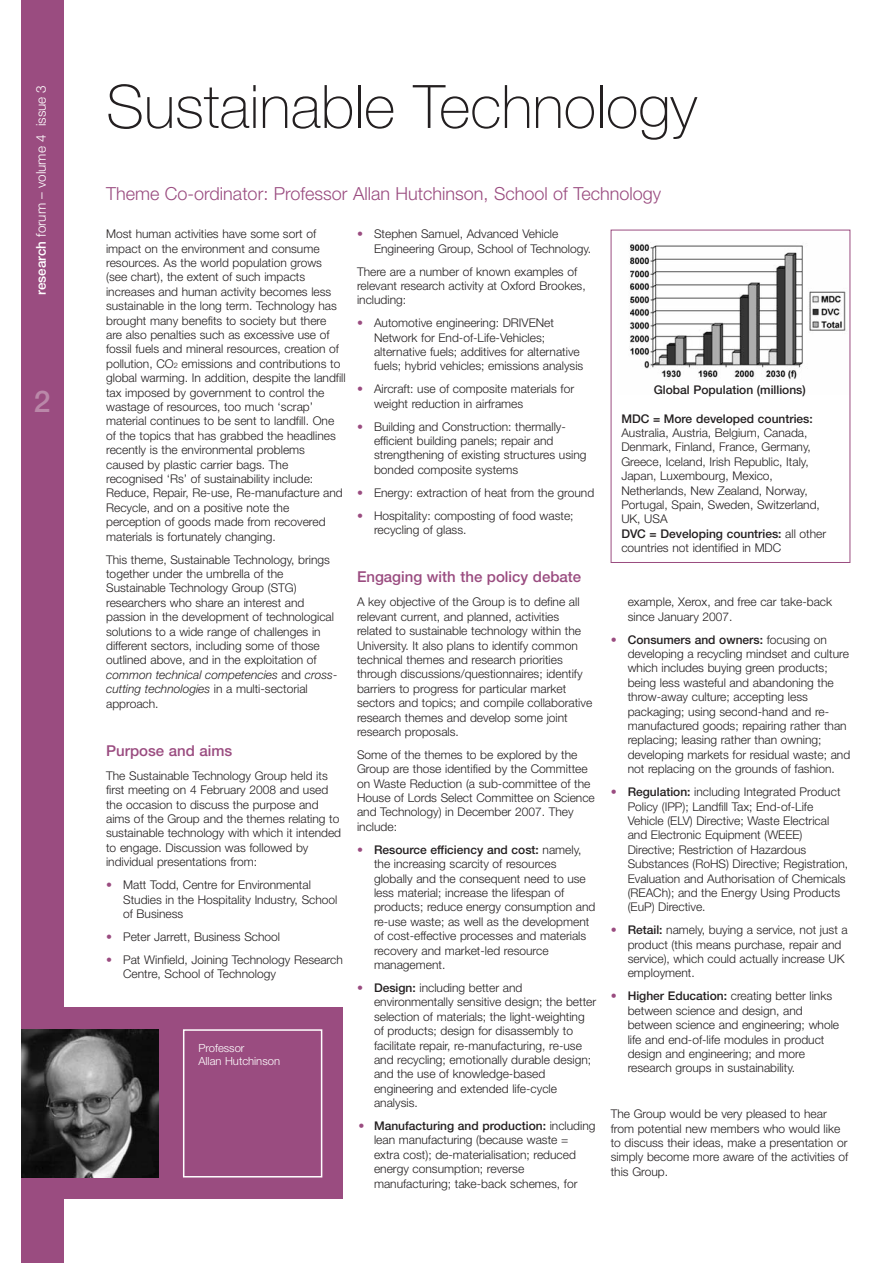
<style>
.page{position:relative;width:893px;height:1263px;background:#fff}
.page>*{position:absolute;margin:0;border:0;box-sizing:border-box;transform-origin:0 0}
.t1{font:100 60px "Helvetica Neue";color:#231f20}
.t2{font:500 30px "Helvetica Neue";color:#ba88a9}
.t3{font:300 18px "Helvetica Neue";color:#9a4c80}
.t4{font:500 15px "Helvetica Neue";color:#9a4c80}
.t5{font:300 13.5px "Helvetica Neue";color:#fff}
.t6{font:300 12px/14.4px "Helvetica Neue";color:#231f20}
.t7{font:500 12px "Helvetica Neue";color:#231f20}
.t8{font:300 11.25px/13.5px "Helvetica Neue";color:#fff}
.s1{font-weight:500}
.s2{font-size:7.5px}
.s3{font-style:italic}
.s4{color:#9a4c80}
</style>
<div class="page">
<div style="left:21px;top:0;width:43px;height:1263px;background:#9a4c80"></div>
<div style="left:24px;top:1008px;width:319px;height:191px;background:#9a4c80"></div>
<div style="left:183px;top:1029px;width:139px;height:149px;border:2px solid #fff"></div>
<img style="left:21px;top:1029px;width:138px;height:149px">
<img style="left:629px;top:242px;width:217px;height:138px">
<p class="t5" style="left:36px;top:295px;width:211px;rotate:-90deg"><span class="s1">research</span> forum – volume 4 issue 3</p>
<h2 class="t2" style="left:34px;top:390px;width:18px">2</h2>
<h1 class="t1" style="left:106px;top:85px;width:592px">Sustainable Technology</h1>
<h3 class="t3" style="left:106px;top:187px;width:556px">Theme Co-ordinator: Professor Allan Hutchinson, School of Technology</h3>
<p class="t6" style="left:106px;top:228px;width:241px">Most human activities have some sort of impact on the environment and consume resources. As the world population grows (see chart), the extent of such impacts increases and human activity becomes less sustainable in the long term. Technology has brought many benefits to society but there<br>are also penalties such as excessive use of fossil fuels and mineral resources, creation of pollution, CO<span class="s2">2</span> emissions and contributions to global warming. In addition, despite the landfill tax imposed by government to control the wastage of resources, too much ‘scrap’ material continues to be sent to landfill. One of the topics that has grabbed the headlines recently is the environmental problems caused by plastic carrier bags. The recognised ‘Rs’ of sustainability include:<br>Reduce, Repair, Re-use, Re-manufacture and Recycle, and on a positive note the perception of goods made from recovered materials is fortunately changing.</p>
<p class="t6" style="left:106px;top:553px;width:233px">This theme, Sustainable Technology, brings together under the umbrella of the Sustainable Technology Group (STG) researchers who share an interest and passion in the development of technological solutions to a wide range of challenges in different sectors, including some of those outlined above, and in the exploitation of <span class="s3">common technical competencies</span> and <span class="s3">cross&shy;cutting technologies</span> in a multi-sectorial approach.</p>
<p class="t4" style="left:106px;top:745px;width:128px">Purpose and aims</p>
<p class="t6" style="left:106px;top:770px;width:236px">The Sustainable Technology Group held its first meeting on 4 February 2008 and used the occasion to discuss the purpose and aims of the Group and the themes relating to sustainable technology with which it intended to engage. Discussion was followed by individual presentations from:</p>
<p class="t6" style="left:123px;top:879px;width:216px;text-indent:-17px"><span class="s4">•</span> Matt Todd, Centre for Environmental<br>Studies in the Hospitality Industry, School of Business</p>
<p class="t6" style="left:106px;top:931px;width:176px"><span class="s4">•</span> Peter Jarrett, Business School</p>
<p class="t6" style="left:123px;top:953px;width:221px;text-indent:-17px"><span class="s4">•</span> Pat Winfield, Joining Technology Research<br>Centre, School of Technology</p>
<p class="t8" style="left:198px;top:1042px;width:83px">Professor<br>Allan Hutchinson</p>
<p class="t6" style="left:374px;top:228px;width:219px;text-indent:-17px"><span class="s4">•</span> Stephen Samuel, Advanced Vehicle<br>Engineering Group, School of Technology.</p>
<p class="t6" style="left:357px;top:265px;width:230px">There are a number of known examples of relevant research activity at Oxford Brookes, including:</p>
<p class="t6" style="left:374px;top:317px;width:211px;text-indent:-17px"><span class="s4">•</span> Automotive engineering: DRIVENet Network for End-of-Life-Vehicles; alternative fuels; additives for alternative fuels; hybrid vehicles; emissions analysis</p>
<p class="t6" style="left:374px;top:383px;width:202px;text-indent:-17px"><span class="s4">•</span> Aircraft: use of composite materials for weight reduction in airframes</p>
<p class="t6" style="left:374px;top:420px;width:214px;text-indent:-17px"><span class="s4">•</span> Building and Construction: thermally&shy;efficient building panels; repair and strengthening of existing structures using bonded composite systems</p>
<p class="t6" style="left:357px;top:486px;width:239px"><span class="s4">•</span> Energy: extraction of heat from the ground</p>
<p class="t6" style="left:374px;top:509px;width:201px;text-indent:-17px"><span class="s4">•</span> Hospitality: composting of food waste; recycling of glass.</p>
<p class="t4" style="left:357px;top:571px;width:226px">Engaging with the policy debate</p>
<p class="t6" style="left:357px;top:596px;width:237px">A key objective of the Group is to define all relevant current, and planned, activities related to sustainable technology within the University. It also plans to identify common technical themes and research priorities through discussions/questionnaires; identify barriers to progress for particular market sectors and topics; and compile collaborative research themes and develop some joint research proposals.</p>
<p class="t6" style="left:357px;top:749px;width:239px">Some of the themes to be explored by the Group are those identified by the Committee on Waste Reduction (a sub-committee of the House of Lords Select Committee on Science and Technology) in December 2007. They include:</p>
<p class="t6" style="left:374px;top:843px;width:223px;text-indent:-17px"><span class="s4">•</span> <span class="s1">Resource efficiency and cost:</span> namely, the increasing scarcity of resources globally and the consequent need to use less material; increase the lifespan of products; reduce energy consumption and re-use waste; as well as the development of cost-effective processes and materials recovery and market-led resource management.</p>
<p class="t6" style="left:374px;top:982px;width:224px;text-indent:-17px"><span class="s4">•</span> <span class="s1">Design:</span> including better and environmentally sensitive design; the better selection of materials; the light-weighting of products; design for disassembly to facilitate repair, re-manufacturing, re-use and recycling; emotionally durable design; and the use of knowledge-based engineering and extended life-cycle analysis.</p>
<p class="t6" style="left:374px;top:1120px;width:223px;text-indent:-16px"><span class="s4">•</span> <span class="s1">Manufacturing and production:</span> including lean manufacturing (because waste = extra cost); de-materialisation; reduced energy consumption; reverse manufacturing; take-back schemes, for</p>
<p class="t7" style="left:654px;top:385px;width:154px">Global Population (millions)</p>
<p class="t7" style="left:621px;top:414px;width:193px">MDC = More developed countries:</p>
<p class="t6" style="left:621px;top:427px;width:206px">Australia, Austria, Belgium, Canada, Denmark, Finland, France, Germany, Greece, Iceland, Irish Republic, Italy, Japan, Luxembourg, Mexico, Netherlands, New Zealand, Norway, Portugal, Spain, Sweden, Switzerland, UK, USA<br><span class="s1">DVC = Developing countries:</span> all other countries not identified in MDC</p>
<p class="t6" style="left:628px;top:596px;width:206px">example, Xerox, and free car take-back since January 2007.</p>
<p class="t6" style="left:628px;top:633px;width:224px;text-indent:-17px"><span class="s4">•</span> <span class="s1">Consumers and owners:</span> focusing on developing a recycling mindset and culture which includes buying green products; being less wasteful and abandoning the throw-away culture; accepting less packaging; using second-hand and re&shy;manufactured goods; repairing rather than replacing; leasing rather than owning; developing markets for residual waste; and not replacing on the grounds of fashion.</p>
<p class="t6" style="left:628px;top:786px;width:222px;text-indent:-17px"><span class="s4">•</span> <span class="s1">Regulation:</span> including Integrated Product Policy (IPP); Landfill Tax; End-of-Life Vehicle (ELV) Directive; Waste Electrical and Electronic Equipment (WEEE)<br>Directive; Restriction of Hazardous Substances (RoHS) Directive; Registration, Evaluation and Authorisation of Chemicals (REACh); and the Energy Using Products (EuP) Directive.</p>
<p class="t6" style="left:628px;top:924px;width:222px;text-indent:-17px"><span class="s4">•</span> <span class="s1">Retail:</span> namely, buying a service, not just a product (this means purchase, repair and service), which could actually increase UK employment.</p>
<p class="t6" style="left:628px;top:990px;width:213px;text-indent:-17px"><span class="s4">•</span> <span class="s1">Higher Education:</span> creating better links between science and design, and between science and engineering; whole life and end-of-life modules in product design and engineering; and more research groups in sustainability.</p>
<p class="t6" style="left:611px;top:1108px;width:239px">The Group would be very pleased to hear from potential new members who would like to discuss their ideas, make a presentation or simply become more aware of the activities of this Group.</p>
</div>
